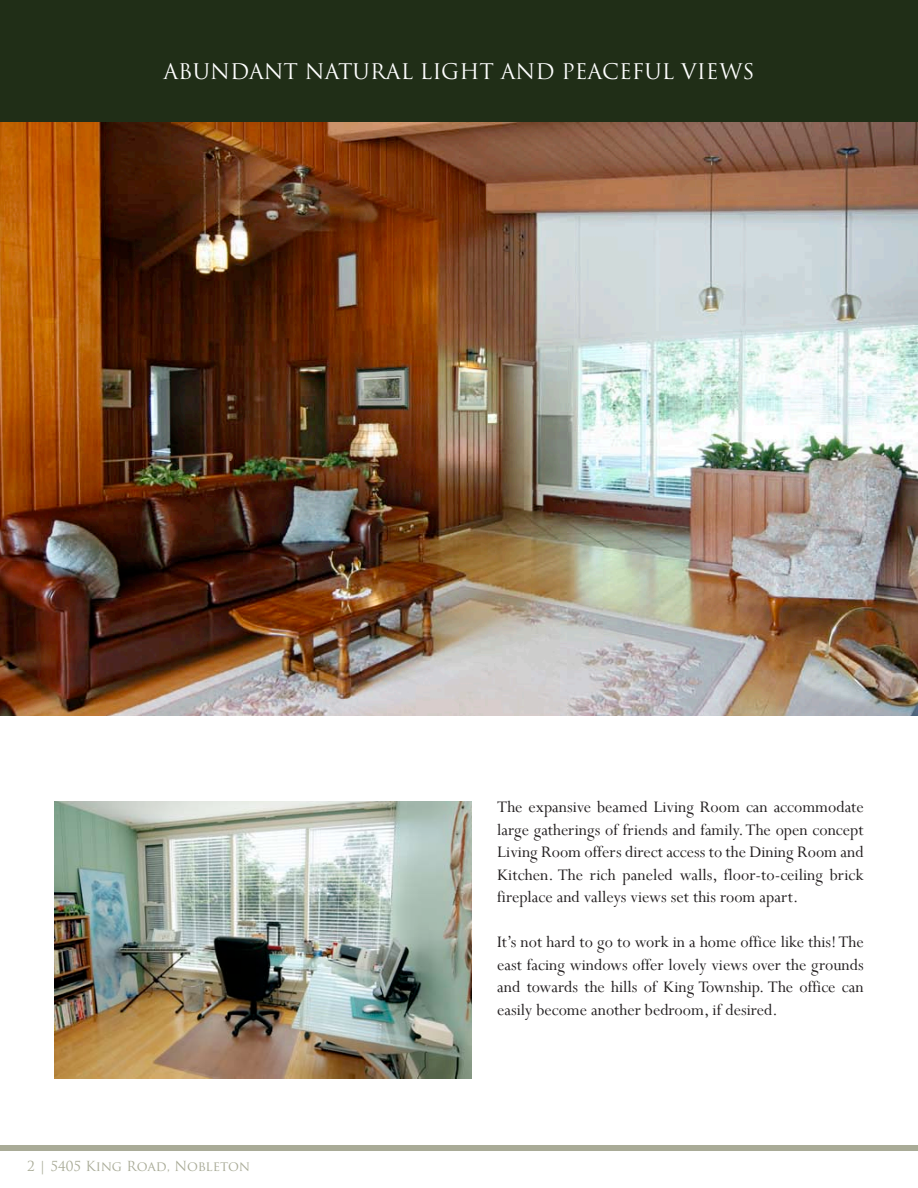
<style>
.page{position:relative;width:918px;height:1188px;background:#fff}
.page>*{position:absolute;margin:0;border:0;box-sizing:border-box;transform-origin:0 0}
.t1{font:21px "Trajan Pro";color:#fff}
.t2{font:18px/22.5px "Perpetua";color:#231f20;text-align:justify}
.t3{font:13.5px "Trajan Pro";letter-spacing:-.005em;color:#a9ab97}
</style>
<div class="page">
<div style="left:0;top:1146px;width:918px;height:5px;background:#a9ab97"></div>
<div style="left:0;top:0;width:918px;height:715px;background:#202e17"></div>
<img style="left:0;top:123px;width:918px;height:592px">
<img style="left:54px;top:801px;width:417px;height:277px">
<p class="t1" style="left:164px;top:58px;width:592px">ABUNDANT NATURAL LIGHT AND PEACEFUL VIEWS</p>
<p class="t3" style="left:39px;top:1158px;width:212px">| 5405 King Road, Nobleton</p>
<p class="t2" style="left:497px;top:796px;width:368px">The expansive beamed Living Room can accommodate large gatherings of friends and family. The open concept Living Room offers direct access to the Dining Room and Kitchen. The rich paneled walls, floor-to-ceiling brick fireplace and valleys views set this room apart.</p>
<p class="t2" style="left:497px;top:931px;width:368px">It’s not hard to go to work in a home office like this! The east facing windows offer lovely views over the grounds and towards the hills of King Township. The office can easily become another bedroom, if desired.</p>
</div>
